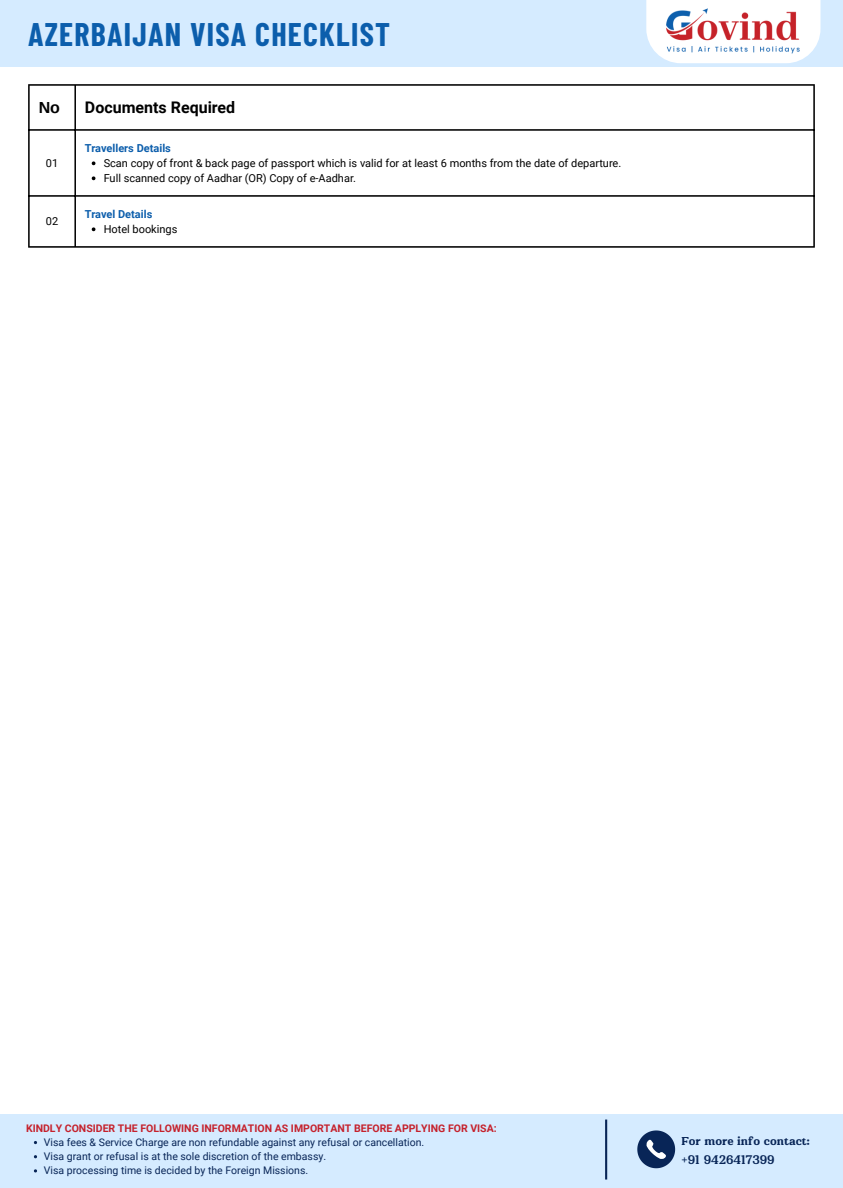
<style>
.page{position:relative;width:843px;height:1188px;background:#fff}
.page>*{position:absolute;margin:0;border:0;box-sizing:border-box;transform-origin:0 0}
.t1{font:700 32px "Barlow Condensed";letter-spacing:.04em;color:#0c5eac}
.t2{font:700 16px "Roboto";color:#000}
.t3{font:700 16px "Arimo";color:#000}
.t4{font:600 13.8px "Montnapha";color:#082557}
.t5{font:700 12.7px "Montnapha";color:#082557}
.t6{font:11px "Roboto";color:#000}
.t7{font:700 11px "Roboto";color:#0c5eac}
.t8{font:10.5px "Roboto";color:#082557}
.t9{font:700 10.5px "Roboto";color:#c5212c}
</style>
<div class="page">
<div style="left:0;top:0;width:842px;height:66px;background:#d5ebff"></div>
<div style="left:646px;top:0;width:174px;height:63px;background:#fff"></div>
<img style="left:666px;top:8px;width:134px;height:46px">
<div style="left:0;top:1114px;width:842px;height:74px;background:#d5ebff"></div>
<hr style="left:605px;top:1120px;width:2px;height:60px;background:#082557">
<svg style="left:637px;top:1130px;width:38px;height:38px"></svg>
<svg style="left:92px;top:161px;width:3px;height:4px"></svg>
<svg style="left:92px;top:176px;width:3px;height:4px"></svg>
<svg style="left:92px;top:227px;width:3px;height:4px"></svg>
<hr style="left:28px;top:86px;width:2px;height:160px;background:#000">
<hr style="left:74px;top:86px;width:2px;height:160px;background:#000">
<hr style="left:813px;top:86px;width:1px;height:160px;background:#000">
<hr style="left:28px;top:84px;width:786px;height:2px;background:#000">
<hr style="left:28px;top:129px;width:786px;height:2px;background:#000">
<hr style="left:28px;top:195px;width:786px;height:2px;background:#000">
<hr style="left:28px;top:246px;width:786px;height:2px;background:#000">
<h1 class="t1" style="left:28px;top:14px;width:363px">AZERBAIJAN VISA CHECKLIST</h1>
<p class="t3" style="left:39px;top:98px;width:23px">No</p>
<p class="t2" style="left:85px;top:98px;width:152px">Documents Required</p>
<p class="t6" style="left:46px;top:157px;width:14px">01</p>
<h2 class="t6" style="left:46px;top:215px;width:14px">02</h2>
<p class="t7" style="left:85px;top:142px;width:87px">Travellers Details</p>
<p class="t6" style="left:104px;top:157px;width:519px">Scan copy of front &amp; back page of passport which is valid for at least 6 months from the date of departure.</p>
<p class="t6" style="left:104px;top:172px;width:254px">Full scanned copy of Aadhar (OR) Copy of e-Aadhar.</p>
<p class="t7" style="left:85px;top:208px;width:69px">Travel Details</p>
<p class="t6" style="left:104px;top:223px;width:75px">Hotel bookings</p>
<p class="t9" style="left:26px;top:1122px;width:472px">KINDLY CONSIDER THE FOLLOWING INFORMATION AS IMPORTANT BEFORE APPLYING FOR VISA:</p>
<p class="t8" style="left:44px;top:1136px;width:382px">Visa fees &amp; Service Charge are non refundable against any refusal or cancellation.</p>
<p class="t8" style="left:44px;top:1150px;width:284px">Visa grant or refusal is at the sole discretion of the embassy.</p>
<p class="t8" style="left:44px;top:1164px;width:266px">Visa processing time is decided by the Foreign Missions.</p>
<p class="t5" style="left:681px;top:1133px;width:130px">For more info contact:</p>
<h3 class="t4" style="left:681px;top:1151px;width:95px">+91 9426417399</h3>
</div>
